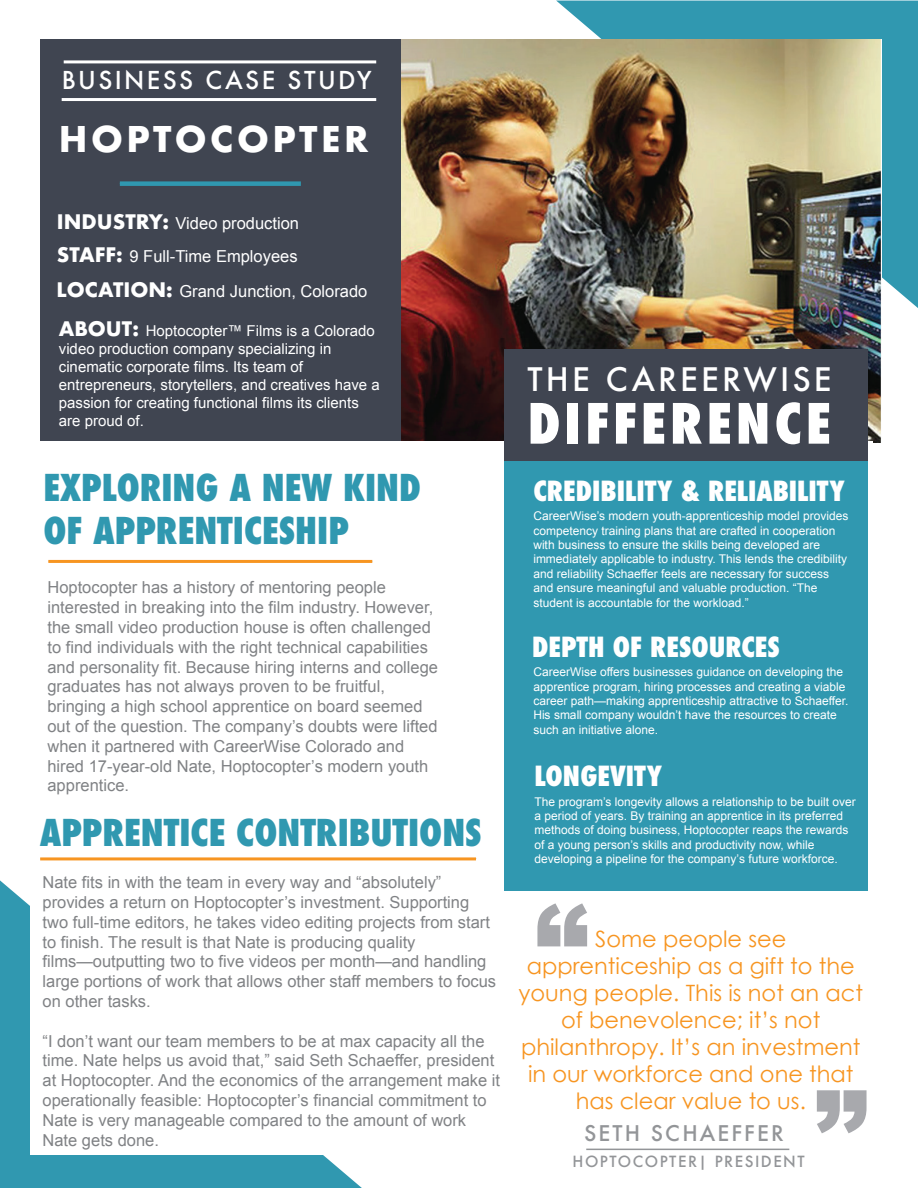
<style>
.page{position:relative;width:918px;height:1188px;background:#fff}
.page>*{position:absolute;margin:0;border:0;box-sizing:border-box;transform-origin:0 0}
.t1{font:900 108px "Arial";color:#a8a9ad}
.t2{font:800 condensed 54px "Futura";letter-spacing:.075em;color:#fff}
.t3{font:800 condensed 36px/43.2px "Futura";color:#3098b0}
.t4{font:700 34.5px "Futura";letter-spacing:.1em;color:#fff}
.t5{font:500 31.5px "Futura";letter-spacing:.1em;color:#fff}
.t6{font:800 condensed 27px "Futura";color:#fff}
.t7{font:500 24px "Futura";letter-spacing:.1em;color:#fff}
.t8{font:22.5px/27px "Century Gothic";color:#f79521;text-align:center}
.t9{font:500 condensed 21px "Futura";color:#fff}
.t10{font:500 21px "Futura";letter-spacing:.1em;color:#939598}
.t11{font:16.5px/19.8px "Arial";color:#808285}
.t12{font:16.5px/32.5px "Arial";color:#fff}
.t13{font:15px/18px "Arial";color:#fff}
.t14{font:500 15px "Futura";letter-spacing:.1em;color:#939598}
.t15{font:12px/14.4px "Arial";color:#fff}
.s1{font-family:"Futura";font-weight:700;font-size:19.5px}
</style>
<div class="page">
<div style="left:557px;top:1px;width:361px;height:307px;background:#3098b0"></div>
<img style="left:296px;top:39px;width:586px;height:404px">
<div style="left:40px;top:40px;width:360px;height:403px;background:#404551"></div>
<hr style="left:62px;top:98px;width:314px;height:3px;background:#fff">
<hr style="left:64px;top:60px;width:312px;height:3px;background:#fff">
<div style="left:120px;top:181px;width:181px;height:5px;background:#3098b0"></div>
<div style="left:0;top:880px;width:362px;height:308px;background:#3098b0"></div>
<div style="left:31px;top:441px;width:842px;height:714px;background:#fff"></div>
<hr style="left:48px;top:560px;width:324px;height:3px;background:#f79521">
<hr style="left:40px;top:857px;width:436px;height:3px;background:#f79521">
<div style="left:504px;top:402px;width:364px;height:488px;background:#3098b0"></div>
<div style="left:504px;top:349px;width:364px;height:111px;background:#404551"></div>
<hr style="left:586px;top:1149px;width:203px;height:1px;background:#939598">
<h3 class="t7" style="left:62px;top:63px;width:311px">BUSINESS CASE STUDY</h3>
<h3 class="t4" style="left:59px;top:114px;width:311px">HOPTOCOPTER</h3>
<p class="t12" style="left:57px;top:207px;width:244px"><span class="s1">INDUSTRY:</span> Video production<br><span class="s1">STAFF:</span> 9 Full-Time Employees</p>
<p class="t12" style="left:57px;top:275px;width:312px"><span class="s1">LOCATION:</span> Grand Junction, Colorado</p>
<p class="t13" style="left:59px;top:322px;width:322px"><span class="s1">ABOUT:</span> Hoptocopter™ Films is a Colorado video production company specializing in cinematic corporate films. Its team of entrepreneurs, storytellers, and creatives have a passion for creating functional films its clients are proud of.</p>
<p class="t9" style="left:34px;top:278px;width:134px">FINANCIAL SERVICES</p>
<h3 class="t3" style="left:43px;top:466px;width:379px">EXPLORING A NEW KIND<br>OF APPRENTICESHIP</h3>
<p class="t11" style="left:47px;top:578px;width:392px">Hoptocopter has a history of mentoring people interested in breaking into the film industry. However, the small video production house is often challenged to find individuals with the right technical capabilities and personality fit. Because hiring interns and college graduates has not always proven to be fruitful, bringing a high school apprentice on board seemed out of the question. The company’s doubts were lifted when it partnered with CareerWise Colorado and hired 17-year-old Nate, Hoptocopter’s modern youth apprentice.</p>
<h3 class="t3" style="left:40px;top:811px;width:444px">APPRENTICE CONTRIBUTIONS</h3>
<p class="t11" style="left:43px;top:873px;width:455px">Nate fits in with the team in every way and “absolutely” provides a return on Hoptocopter’s investment. Supporting two full-time editors, he takes video editing projects from start to finish. The result is that Nate is producing quality films—outputting two to five videos per month—and handling large portions of work that allows other staff members to focus on other tasks.</p>
<p class="t11" style="left:43px;top:1031px;width:459px">“I don’t want our team members to be at max capacity all the time. Nate helps us avoid that,” said Seth Schaeffer, president at Hoptocopter. And the economics of the arrangement make it operationally feasible: Hoptocopter’s financial commitment to Nate is very manageable compared to the amount of work Nate gets done.</p>
<h3 class="t5" style="left:527px;top:357px;width:306px">THE CAREERWISE</h3>
<h2 class="t2" style="left:528px;top:387px;width:305px">DIFFERENCE</h2>
<h3 class="t6" style="left:533px;top:473px;width:313px">CREDIBILITY &amp; RELIABILITY</h3>
<p class="t15" style="left:533px;top:509px;width:317px">CareerWise’s modern youth-apprenticeship model provides competency training plans that are crafted in cooperation with business to ensure the skills being developed are immediately applicable to industry. This lends the credibility and reliability Schaeffer feels are necessary for success and ensure meaningful and valuable production. “The student is accountable for the workload.”</p>
<h3 class="t6" style="left:532px;top:628px;width:249px">DEPTH OF RESOURCES</h3>
<p class="t15" style="left:533px;top:665px;width:317px">CareerWise offers businesses guidance on developing the apprentice program, hiring processes and creating a viable career path—making apprenticeship attractive to Schaeffer.<br>His small company wouldn’t have the resources to create such an initiative alone.</p>
<h3 class="t6" style="left:534px;top:757px;width:129px">LONGEVITY</h3>
<p class="t15" style="left:534px;top:794px;width:323px">The program’s longevity allows a relationship to be built over a period of years. By training an apprentice in its preferred methods of doing business, Hoptocopter reaps the rewards of a young person’s skills and productivity now, while developing a pipeline for the company’s future workforce.</p>
<h1 class="t1" style="left:535px;top:865px;width:55px">“</h1>
<h3 class="t8" style="left:518px;top:925px;width:346px">Some people see apprenticeship as a gift to the young people. This is not an act of benevolence; it’s not philanthropy. It’s an investment in our workforce and one that has clear value to us.</h3>
<h1 class="t1" style="left:814px;top:1052px;width:55px">”</h1>
<p class="t10" style="left:584px;top:1119px;width:201px">SETH SCHAEFFER</p>
<p class="t14" style="left:573px;top:1151px;width:234px">HOPTOCOPTER| PRESIDENT</p>
</div>
